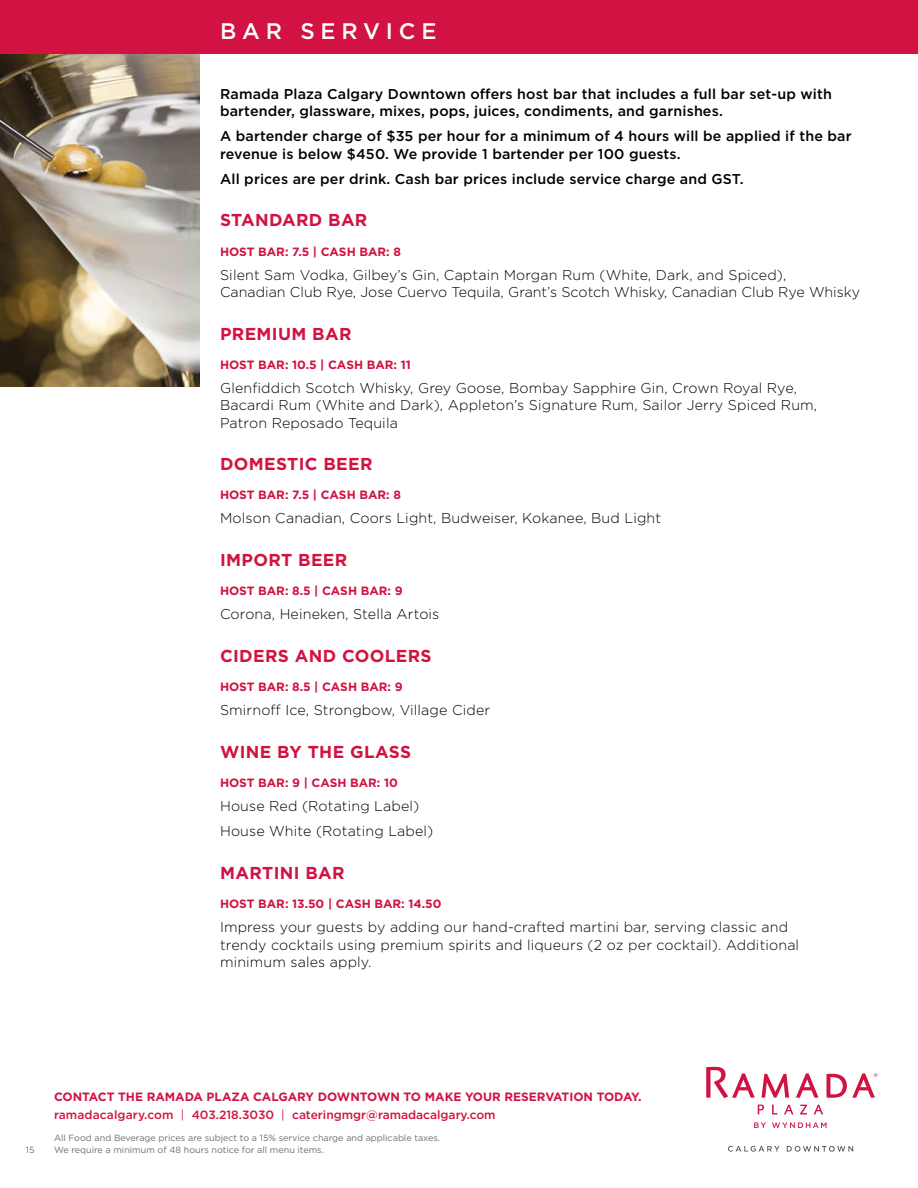
<style>
.page{position:relative;width:918px;height:1188px;background:#fff}
.page>*{position:absolute;margin:0;border:0;box-sizing:border-box;transform-origin:0 0}
.t1{font:500 22.5px "Gotham";letter-spacing:.26em;color:#fff}
.t2{font:700 17.25px "Gotham";letter-spacing:.02em;color:#d11242}
.t3{font:300 14.25px/17.2px "Gotham";letter-spacing:.01em;color:#000}
.t4{font:500 14.25px/17.2px "Gotham";letter-spacing:.01em;color:#000}
.t5{font:700 12px/18px "Gotham";color:#d11242}
.t6{font:9px "Gotham";color:#6d6e71}
.s1{font-weight:500}
.s2{font-weight:400}
</style>
<div class="page">
<svg style="left:706px;top:1067px;width:171px;height:61px"></svg>
<svg style="left:728px;top:1146px;width:52px;height:6px"></svg>
<svg style="left:787px;top:1146px;width:66px;height:6px"></svg>
<img style="left:0;top:54px;width:200px;height:333px">
<div style="left:0;top:0;width:918px;height:54px;background:#d11242"></div>
<h1 class="t1" style="left:220px;top:16px;width:218px">BAR SERVICE</h1>
<p class="t4" style="left:220px;top:85px;width:613px">Ramada Plaza Calgary Downtown offers host bar that includes a full bar set-up with bartender, glassware, mixes, pops, juices, condiments, and garnishes.</p>
<p class="t4" style="left:220px;top:128px;width:633px">A bartender charge of $35 per hour for a minimum of 4 hours will be applied if the bar revenue is below $450. We provide 1 bartender per 100 guests.</p>
<p class="t4" style="left:220px;top:170px;width:525px">All prices are per drink. Cash bar prices include service charge and GST.</p>
<p class="t2" style="left:220px;top:209px;width:149px">STANDARD BAR</p>
<p class="t5" style="left:220px;top:242px;width:182px">HOST BAR: 7.5 | CASH BAR: 8</p>
<p class="t3" style="left:220px;top:266px;width:642px">Silent Sam Vodka, Gilbey’s Gin, Captain Morgan Rum (White, Dark, and Spiced),<br>Canadian Club Rye, Jose Cuervo Tequila, Grant’s Scotch Whisky, Canadian Club Rye Whisky</p>
<p class="t2" style="left:220px;top:322px;width:133px">PREMIUM BAR</p>
<p class="t5" style="left:220px;top:356px;width:192px">HOST BAR: 10.5 | CASH BAR: 11</p>
<p class="t3" style="left:220px;top:379px;width:599px">Glenfiddich Scotch Whisky, Grey Goose, Bombay Sapphire Gin, Crown Royal Rye,<br>Bacardi Rum (White and Dark), Appleton’s Signature Rum, Sailor Jerry Spiced Rum,<br>Patron Reposado Tequila</p>
<p class="t2" style="left:220px;top:453px;width:154px">DOMESTIC BEER</p>
<p class="t5" style="left:220px;top:486px;width:182px">HOST BAR: 7.5 | CASH BAR: 8</p>
<p class="t3" style="left:220px;top:509px;width:443px">Molson Canadian, Coors Light, Budweiser, Kokanee, Bud Light</p>
<p class="t2" style="left:220px;top:549px;width:129px">IMPORT BEER</p>
<p class="t5" style="left:220px;top:582px;width:184px">HOST BAR: 8.5 | CASH BAR: 9</p>
<p class="t3" style="left:220px;top:605px;width:221px">Corona, Heineken, Stella Artois</p>
<p class="t2" style="left:220px;top:645px;width:213px">CIDERS AND COOLERS</p>
<p class="t5" style="left:220px;top:678px;width:184px">HOST BAR: 8.5 | CASH BAR: 9</p>
<p class="t3" style="left:220px;top:701px;width:272px">Smirnoff Ice, Strongbow, Village Cider</p>
<p class="t2" style="left:220px;top:740px;width:193px">WINE BY THE GLASS</p>
<p class="t5" style="left:220px;top:774px;width:179px">HOST BAR: 9 | CASH BAR: 10</p>
<p class="t3" style="left:220px;top:793px;width:215px;line-height:25px">House Red (Rotating Label)<br>House White (Rotating Label)</p>
<p class="t2" style="left:220px;top:862px;width:126px">MARTINI BAR</p>
<p class="t5" style="left:220px;top:895px;width:223px">HOST BAR: 13.50 | CASH BAR: 14.50</p>
<p class="t3" style="left:220px;top:918px;width:581px">Impress your guests by adding our hand-crafted martini bar, serving classic and trendy cocktails using premium spirits and liqueurs (2 oz per cocktail). Additional minimum sales apply.</p>
<p class="t5" style="left:54px;top:1087px;width:589px">CONTACT THE RAMADA PLAZA CALGARY DOWNTOWN TO MAKE YOUR RESERVATION TODAY. <span class="s1">ramadacalgary.com</span> <span class="s2">|</span> <span class="s1">403.218.3030</span> <span class="s2">|</span> <span class="s1">cateringmgr@ramadacalgary.com</span></p>
<p class="t6" style="left:54px;top:1132px;width:388px">All Food and Beverage prices are subject to a 15% service charge and applicable taxes.</p>
<p class="t6" style="left:26px;top:1144px;width:10px">15</p>
<p class="t6" style="left:54px;top:1144px;width:271px">We require a minimum of 48 hours notice for all menu items.</p>
</div>
